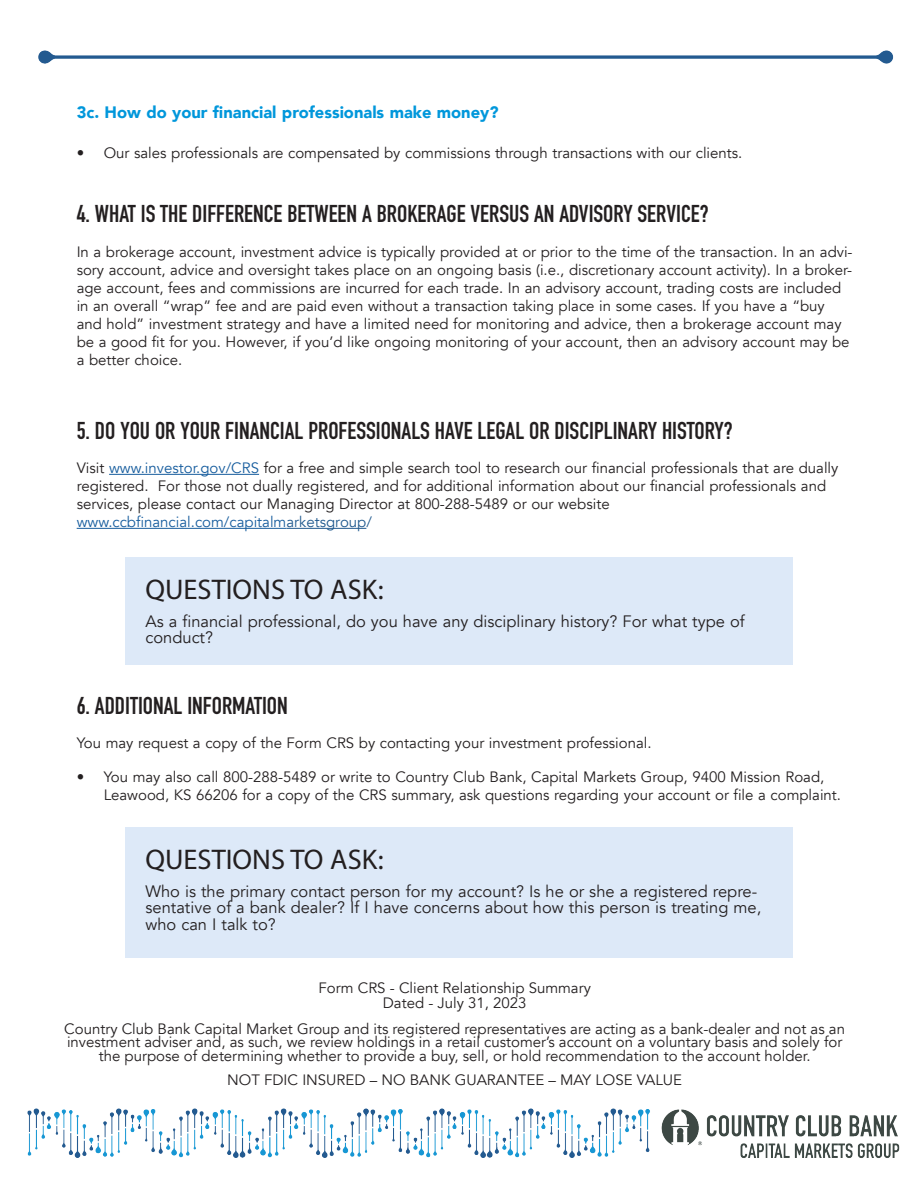
<style>
.page{position:relative;width:918px;height:1188px;background:#fff}
.page>*{position:absolute;margin:0;border:0;box-sizing:border-box;transform-origin:0 0}
.t1{font:28.5px "Myriad Pro";color:#231f20}
.t2{font:700 24px "DIN Condensed";color:#231f20}
.t3{font:16.5px/16.5px "Avenir";color:#231f20}
.t4{font:900 16.5px "Avenir";color:#0097db}
.t5{font:15px/18px "Avenir";color:#231f20}
.s1{color:#175d9e}
.s2{color:#20598e}
</style>
<div class="page">
<img style="left:27px;top:50px;width:873px;height:1108px">
<hr style="left:109px;top:474px;width:150px;height:1px;background:#175d9e">
<hr style="left:77px;top:528px;width:209px;height:1px;background:#175d9e">
<hr style="left:286px;top:528px;width:80px;height:1px;background:#20598e">
<div style="left:125px;top:557px;width:668px;height:108px;background:#dde9f8"></div>
<div style="left:125px;top:827px;width:668px;height:131px;background:#dde9f8"></div>
<p class="t4" style="left:77px;top:98px;width:423px">3c. How do your financial professionals make money?</p>
<p class="t5" style="left:77px;top:144px;width:667px">• Our sales professionals are compensated by commissions through transactions with our clients.</p>
<p class="t2" style="left:77px;top:198px;width:633px">4. WHAT IS THE DIFFERENCE BETWEEN A BROKERAGE VERSUS AN ADVISORY SERVICE?</p>
<p class="t5" style="left:77px;top:243px;width:777px">In a brokerage account, investment advice is typically provided at or prior to the time of the transaction. In an advi&shy;sory account, advice and oversight takes place on an ongoing basis (i.e., discretionary account activity). In a broker&shy;age account, fees and commissions are incurred for each trade. In an advisory account, trading costs are included in an overall “wrap” fee and are paid even without a transaction taking place in some cases. If you have a “buy and hold” investment strategy and have a limited need for monitoring and advice, then a brokerage account may be a good fit for you. However, if you’d like ongoing monitoring of your account, then an advisory account may be a better choice.</p>
<p class="t2" style="left:77px;top:414px;width:658px">5. DO YOU OR YOUR FINANCIAL PROFESSIONALS HAVE LEGAL OR DISCIPLINARY HISTORY?</p>
<p class="t5" style="left:77px;top:459px;width:763px">Visit <span class="s1">www.investor.gov/CRS</span> for a free and simple search tool to research our financial professionals that are dually registered. For those not dually registered, and for additional information about our financial professionals and services, please contact our Managing Director at 800-288-5489 or our website <span class="s1">www.ccbfinancial.com/capitalm</span><span class="s2">arketsgroup/</span></p>
<p class="t1" style="left:146px;top:572px;width:240px">QUESTIONS TO ASK:</p>
<p class="t3" style="left:146px;top:613px;width:601px">As a financial professional, do you have any disciplinary history? For what type of conduct?</p>
<p class="t2" style="left:77px;top:689px;width:213px">6. ADDITIONAL INFORMATION</p>
<p class="t5" style="left:77px;top:734px;width:576px">You may request a copy of the Form CRS by contacting your investment professional.</p>
<p class="t5" style="left:104px;top:768px;width:739px;text-indent:-27px">• You may also call 800-288-5489 or write to Country Club Bank, Capital Markets Group, 9400 Mission Road,<br>Leawood, KS 66206 for a copy of the CRS summary, ask questions regarding your account or file a complaint.</p>
<p class="t1" style="left:146px;top:842px;width:240px">QUESTIONS TO ASK:</p>
<p class="t3" style="left:146px;top:883px;width:617px">Who is the primary contact person for my account? Is he or she a registered repre&shy;sentative of a bank dealer? If I have concerns about how this person is treating me, who can I talk to?</p>
<p class="t5" style="left:318px;top:980px;width:274px">Form CRS - Client Relationship Summary</p>
<p class="t5" style="left:383px;top:995px;width:145px">Dated - July 31, 2023</p>
<p class="t5" style="left:64px;top:1022px;width:782px;line-height:13.5px;text-align:center">Country Club Bank Capital Market Group and its registered representatives are acting as a bank-dealer and not as an investment adviser and, as such, we review holdings in a retail customer’s account on a voluntary basis and solely for the purpose of determining whether to provide a buy, sell, or hold recommendation to the account holder.</p>
<p class="t5" style="left:227px;top:1071px;width:456px">NOT FDIC INSURED – NO BANK GUARANTEE – MAY LOSE VALUE</p>
</div>
